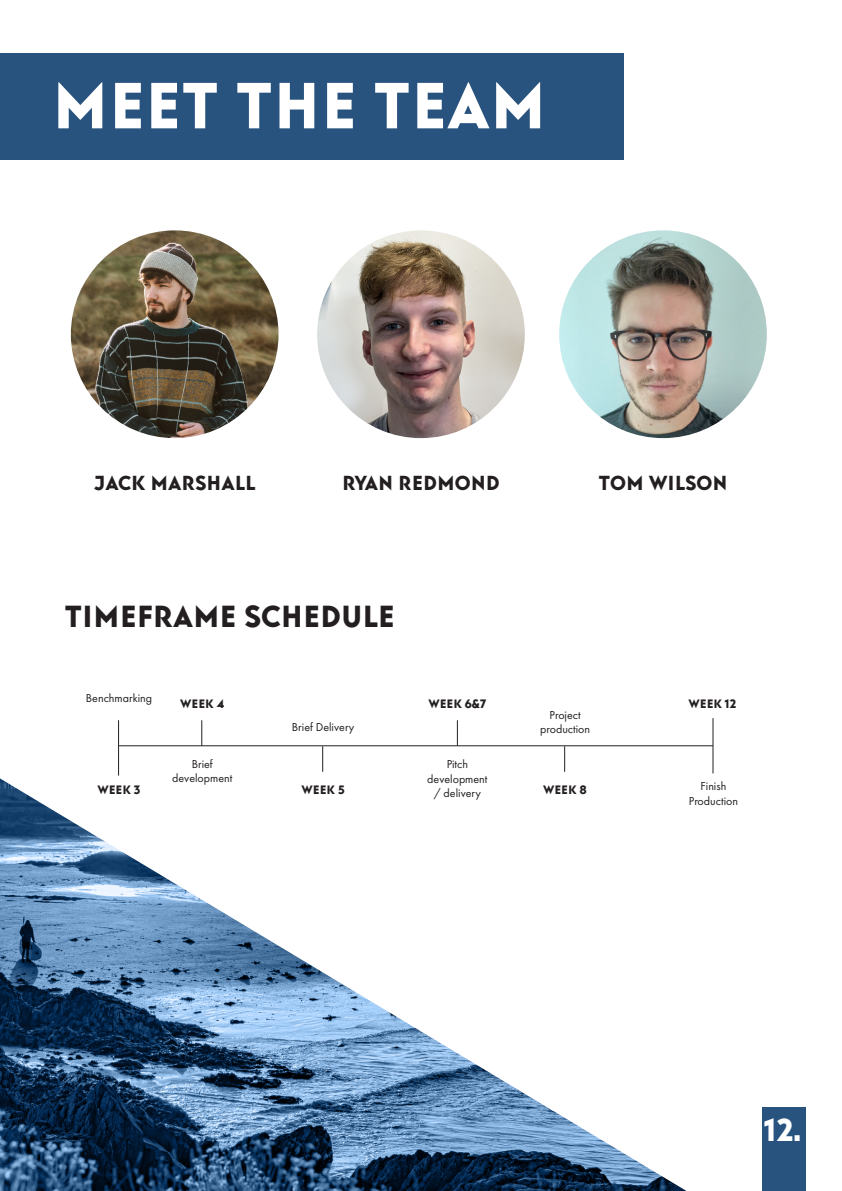
<style>
.page{position:relative;width:842px;height:1191px;background:#fff}
.page>*{position:absolute;margin:0;border:0;box-sizing:border-box;transform-origin:0 0}
.t1{font:64px "Baro";color:#fff}
.t2{font:31px "Baro";color:#fff}
.t3{font:30px "Baro";color:#231f20}
.t4{font:20px "Baro";color:#231f20}
.t5{font:12px/14.4px "Futura PT";color:#231f20;text-align:center}
.t6{font:12px "Baro";color:#231f20}
</style>
<div class="page">
<div style="left:0;top:53px;width:624px;height:107px;background:#28537f"></div>
<img style="left:71px;top:230px;width:208px;height:208px;border-radius:104px">
<img style="left:317px;top:230px;width:208px;height:208px;border-radius:104px">
<img style="left:559px;top:230px;width:208px;height:208px;border-radius:104px">
<hr style="left:119px;top:745px;width:594px;height:1px;background:#231f20">
<hr style="left:712px;top:718px;width:1px;height:55px;background:#231f20">
<hr style="left:118px;top:720px;width:1px;height:55px;background:#231f20">
<svg style="left:201px;top:720px;width:1px;height:26px"></svg>
<svg style="left:457px;top:720px;width:1px;height:26px"></svg>
<svg style="left:322px;top:746px;width:1px;height:26px"></svg>
<svg style="left:564px;top:746px;width:1px;height:26px"></svg>
<img style="left:0;top:778px;width:686px;height:413px">
<div style="left:762px;top:1107px;width:44px;height:84px;background:#28537f"></div>
<p class="t1" style="left:52px;top:68px;width:496px">MEET THE TEAM</p>
<p class="t4" style="left:94px;top:471px;width:163px">JACK MARSHALL</p>
<p class="t4" style="left:342px;top:471px;width:159px">RYAN REDMOND</p>
<p class="t4" style="left:598px;top:471px;width:131px">TOM WILSON</p>
<p class="t3" style="left:64px;top:598px;width:332px">TIMEFRAME SCHEDULE</p>
<p class="t5" style="left:86px;top:690px;width:68px">Benchmarking</p>
<p class="t6" style="left:98px;top:783px;width:45px">WEEK 3</p>
<p class="t6" style="left:180px;top:696px;width:45px">WEEK 4</p>
<p class="t5" style="left:192px;top:756px;width:23px">Brief</p>
<p class="t5" style="left:172px;top:771px;width:62px">development</p>
<p class="t5" style="left:292px;top:719px;width:64px">Brief Delivery</p>
<p class="t6" style="left:302px;top:783px;width:45px">WEEK 5</p>
<p class="t6" style="left:428px;top:696px;width:59px">WEEK 6&amp;7</p>
<p class="t5" style="left:447px;top:757px;width:23px">Pitch</p>
<p class="t5" style="left:427px;top:771px;width:62px">development / delivery</p>
<p class="t5" style="left:550px;top:707px;width:33px">Project</p>
<p class="t5" style="left:540px;top:722px;width:52px">production</p>
<p class="t6" style="left:543px;top:783px;width:45px">WEEK 8</p>
<p class="t6" style="left:689px;top:696px;width:49px">WEEK 12</p>
<p class="t5" style="left:701px;top:779px;width:27px">Finish</p>
<p class="t5" style="left:689px;top:793px;width:51px">Production</p>
<p class="t2" style="left:764px;top:1111px;width:38px">12.</p>
</div>
